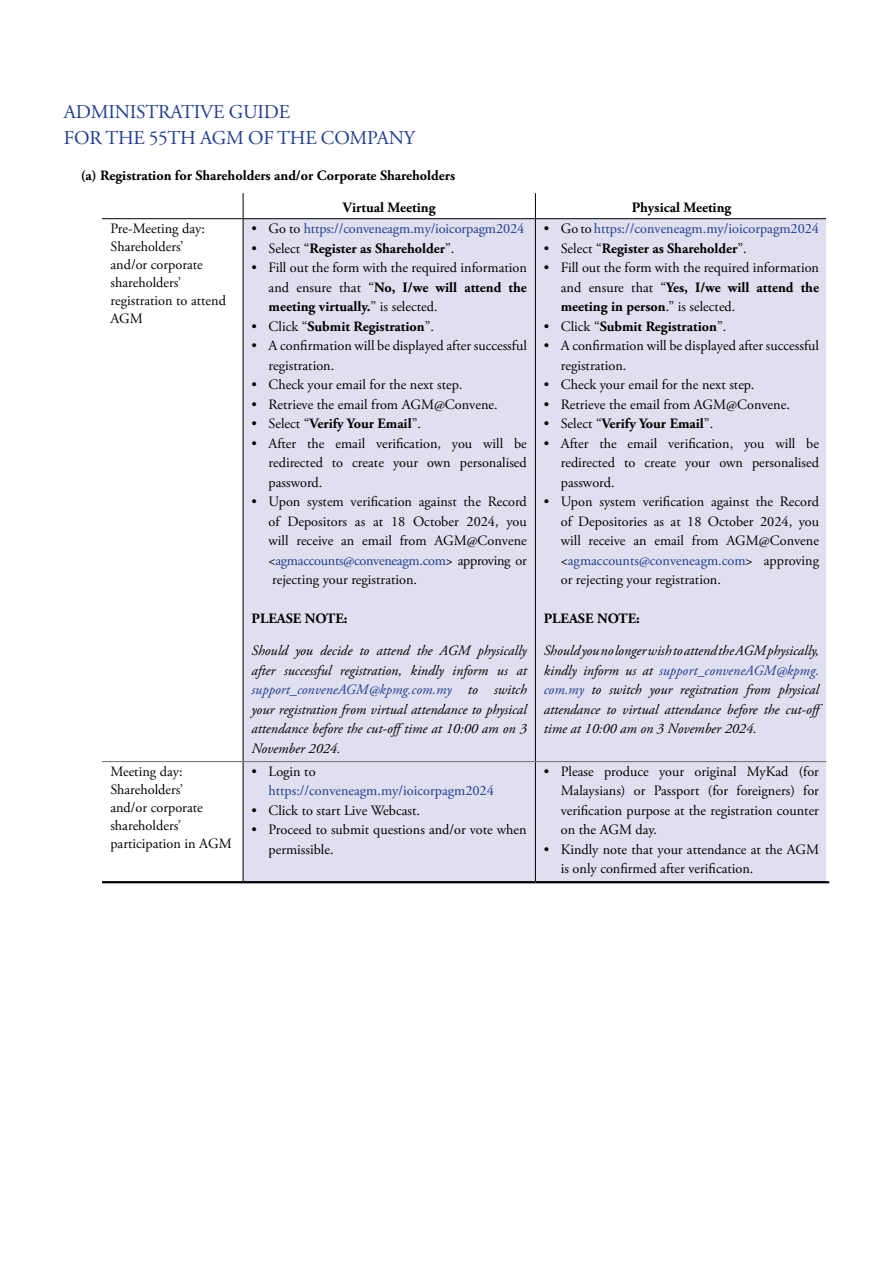
<style>
.page{position:relative;width:893px;height:1263px;background:#fff}
.page>*{position:absolute;margin:0;border:0;box-sizing:border-box;transform-origin:0 0}
.t1{font:19.5px "Adobe Garamond Pro";letter-spacing:-.01em;color:#1f3c92}
.t2{font:14.25px/19.5px "Adobe Garamond Pro";color:#000;text-align:justify}
.t3{font:italic 14.25px/19.5px "Adobe Garamond Pro";color:#000;text-align:justify}
.t4{font:700 14.25px "Adobe Garamond Pro";color:#000}
.t5{font:14.25px "Adobe Garamond Pro";color:#1f3c92}
.s1{color:#000}
.s2{font-weight:400}
.s3{font-weight:700}
.s4{color:#1f3c92}
</style>
<div class="page">
<svg style="left:102px;top:219px;width:141px;height:662px"></svg>
<div style="left:244px;top:219px;width:582px;height:662px;background:#dfdfef"></div>
<hr style="left:102px;top:881px;width:141px;height:2px;background:#000">
<hr style="left:243px;top:881px;width:292px;height:2px;background:#000">
<hr style="left:535px;top:881px;width:294px;height:2px;background:#000">
<svg style="left:243px;top:193px;width:1px;height:25px"></svg>
<svg style="left:535px;top:193px;width:1px;height:25px"></svg>
<hr style="left:102px;top:218px;width:141px;height:1px;background:#000">
<hr style="left:243px;top:218px;width:292px;height:1px;background:#000">
<hr style="left:535px;top:218px;width:291px;height:1px;background:#000">
<hr style="left:243px;top:219px;width:1px;height:542px;background:#000">
<hr style="left:535px;top:219px;width:1px;height:542px;background:#000">
<hr style="left:243px;top:762px;width:1px;height:119px;background:#000">
<hr style="left:535px;top:762px;width:1px;height:119px;background:#000">
<hr style="left:102px;top:761px;width:141px;height:1px;background:#6d6e71">
<hr style="left:243px;top:761px;width:292px;height:1px;background:#6d6e71">
<hr style="left:535px;top:761px;width:291px;height:1px;background:#6d6e71">
<h1 class="t1" style="left:64px;top:100px;width:25px">Administrative</h1>
<h1 class="t1" style="left:229px;top:100px;width:41px">Guide</h1>
<h1 class="t1" style="left:64px;top:126px;width:56px">for the</h1>
<h1 class="t1" style="left:149px;top:126px;width:143px">55TH AGM of the</h1>
<h1 class="t1" style="left:321px;top:126px;width:29px">Compan</h1>
<h1 class="t1" style="left:404px;top:126px;width:13px">y</h1>
<p class="t4" style="left:81px;top:168px;width:376px">(a) Registration for Shareholders and/or Corporate Shareholders</p>
<p class="t4" style="left:343px;top:199px;width:94px">Virtual Meeting</p>
<p class="t4" style="left:632px;top:199px;width:101px">Physical Meeting</p>
<p class="t2" style="left:111px;top:220px;width:117px;line-height:18px;text-align:left">Pre-Meeting day:<br>Shareholders’<br>and/or corporate shareholders’ registration to attend<br>AGM</p>
<p class="t5" style="left:252px;top:220px;width:274px"><span class="s1">• Go to</span> https://conveneagm.my/ioicorpagm2024</p>
<p class="t5" style="left:544px;top:220px;width:277px"><span class="s1">• Go to</span> https://conveneagm.my/ioicorpagm2024</p>
<p class="t4" style="left:544px;top:240px;width:204px"><span class="s2">• Select “</span>Register as Shareholder<span class="s2">”.</span></p>
<p class="t2" style="left:561px;top:258px;width:260px;text-indent:-17px">• Fill out the form with the required information and ensure that “<span class="s3">Yes, I/we will attend the meeting in person</span>.” is selected.</p>
<p class="t4" style="left:544px;top:318px;width:184px"><span class="s2">• Click “</span>Submit Registration<span class="s2">”.</span></p>
<p class="t2" style="left:561px;top:336px;width:260px;text-indent:-17px">• A confirmation will be displayed after successful registration.</p>
<p class="t2" style="left:544px;top:375px;width:212px">• Check your email for the next step.</p>
<p class="t2" style="left:544px;top:395px;width:248px">• Retrieve the email from AGM@Convene.</p>
<p class="t4" style="left:544px;top:415px;width:171px"><span class="s2">• Select “</span>Verify Your Email<span class="s2">”.</span></p>
<p class="t2" style="left:561px;top:434px;width:260px;text-indent:-17px">• After the email verification, you will be redirected to create your own personalised password.</p>
<p class="t2" style="left:561px;top:492px;width:260px;text-indent:-17px">• Upon system verification against the Record of Depositories as at 18 October 2024, you will receive an email from AGM@Convene &lt;<span class="s4">agmaccounts@conveneagm.com</span>&gt; approving or rejecting your registration.</p>
<p class="t4" style="left:544px;top:610px;width:98px">PLEASE NOTE:</p>
<p class="t3" style="left:544px;top:641px;width:283px;text-align:left">Should you no longer wish to attend the AGM physically, kindly inform us at <span class="s4">support_conveneAGM@kpmg. com.my</span> to switch your registration from physical attendance to virtual attendance before the cut-off time at 10:00 am on 3 November 2024.</p>
<p class="t4" style="left:252px;top:240px;width:204px"><span class="s2">• Select “</span>Register as Shareholder<span class="s2">”.</span></p>
<p class="t2" style="left:269px;top:258px;width:260px;text-indent:-17px">• Fill out the form with the required information and ensure that “<span class="s3">No, I/we will attend the meeting virtually.</span>” is selected.</p>
<p class="t4" style="left:252px;top:318px;width:184px"><span class="s2">• Click “</span>Submit Registration<span class="s2">”.</span></p>
<p class="t2" style="left:269px;top:336px;width:260px;text-indent:-17px">• A confirmation will be displayed after successful registration.</p>
<p class="t2" style="left:252px;top:375px;width:212px">• Check your email for the next step.</p>
<p class="t2" style="left:252px;top:395px;width:248px">• Retrieve the email from AGM@Convene.</p>
<p class="t4" style="left:252px;top:415px;width:171px"><span class="s2">• Select “</span>Verify Your Email<span class="s2">”.</span></p>
<p class="t2" style="left:269px;top:434px;width:260px;text-indent:-17px">• After the email verification, you will be redirected to create your own personalised password.</p>
<p class="t2" style="left:269px;top:492px;width:260px;text-indent:-17px">• Upon system verification against the Record of Depositors as at 18 October 2024, you will receive an email from AGM@Convene &lt;<span class="s4">agmaccounts@conveneagm.com</span>&gt; approving or rejecting your registration.</p>
<p class="t4" style="left:252px;top:610px;width:98px">PLEASE NOTE:</p>
<p class="t3" style="left:252px;top:642px;width:277px">Should you decide to attend the AGM physically after successful registration, kindly inform us at <span class="s4">support_conveneAGM@kpmg.com.my</span> to switch your registration from virtual attendance to physical attendance before the cut-offtime at 10:00 am on 3<br>November 2024.</p>
<p class="t2" style="left:110px;top:763px;width:123px;line-height:18px;text-align:left">Meeting day:<br>Shareholders’<br>and/or corporate shareholders’ participation in AGM</p>
<p class="t2" style="left:251px;top:762px;width:66px">• Login to</p>
<p class="t5" style="left:268px;top:782px;width:227px">https://conveneagm.my/ioicorpagm2024</p>
<p class="t2" style="left:251px;top:801px;width:170px">• Click to start Live Webcast.</p>
<p class="t2" style="left:268px;top:821px;width:260px;text-indent:-17px">• Proceed to submit questions and/or vote when permissible.</p>
<p class="t2" style="left:561px;top:762px;width:260px;text-indent:-17px">• Please produce your original MyKad (for Malaysians) or Passport (for foreigners) for verification purpose at the registration counter on the AGM day.</p>
<p class="t2" style="left:561px;top:840px;width:260px;text-indent:-17px">• Kindly note that your attendance at the AGM is only confirmed after verification.</p>
</div>
